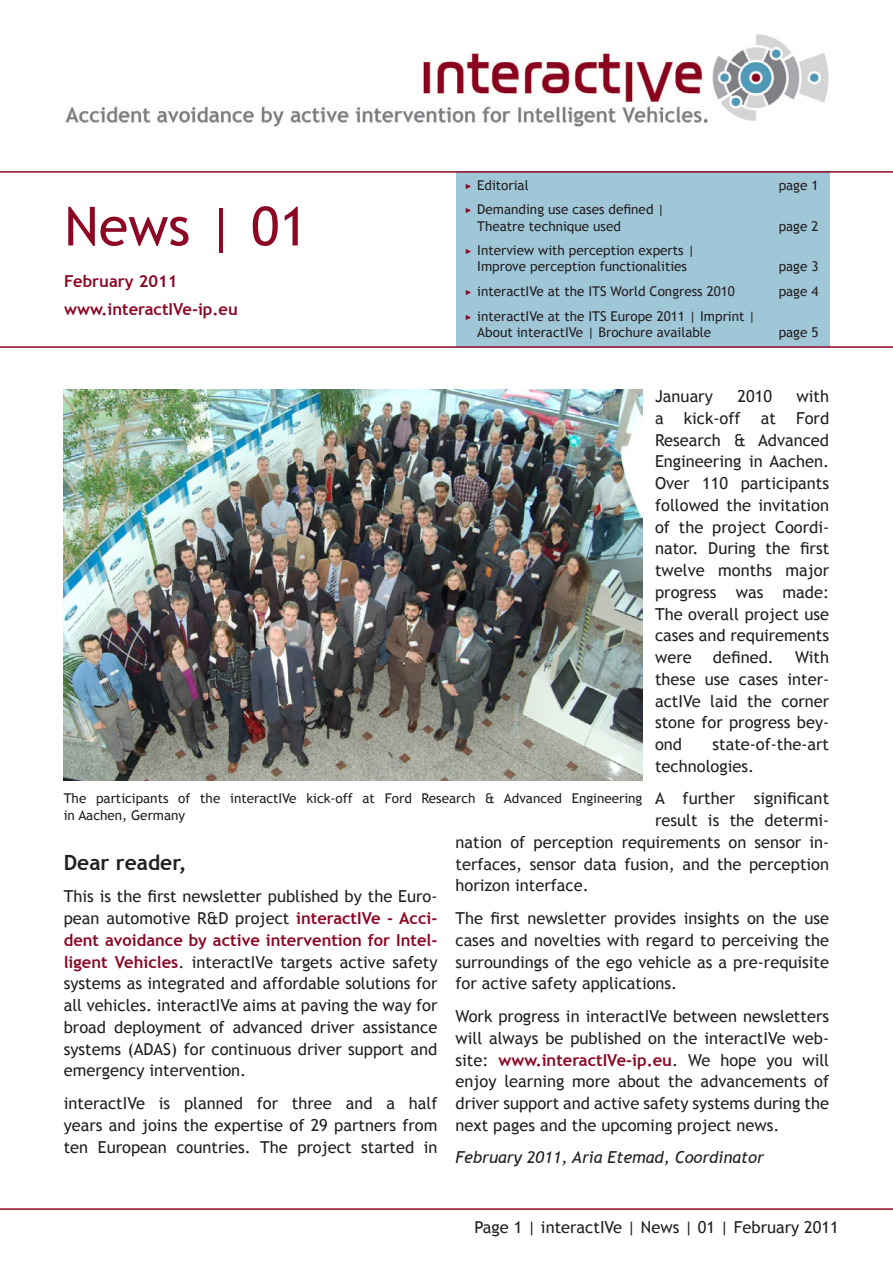
<style>
.page{position:relative;width:893px;height:1263px;background:#fff}
.page>*{position:absolute;margin:0;border:0;box-sizing:border-box;transform-origin:0 0}
.t1{font:54px "Trebuchet MS";color:#8c0825}
.t2{font:700 21px "Trebuchet MS";color:#231f20}
.t3{font:16.5px/21.8px "Trebuchet MS";color:#231f20;text-align:justify}
.t4{font:italic 16.5px "Trebuchet MS";color:#231f20}
.t5{font:700 16.5px "Trebuchet MS";color:#8c0825}
.List{font:13.5px/16.2px "Trebuchet MS";color:#231f20}
.s1{font-family:"Menlo";font-weight:700;color:#8c0825}
.s2{font-weight:700;color:#8c0825}
</style>
<div class="page">
<hr style="left:0;top:1208px;width:893px;height:2px;background:#8c0825">
<img style="left:65px;top:34px;width:764px;height:93px">
<div style="left:456px;top:171px;width:374px;height:175px;background:#9fc7d8"></div>
<hr style="left:0;top:171px;width:893px;height:2px;background:#8c0825">
<hr style="left:0;top:346px;width:893px;height:2px;background:#8c0825">
<img style="left:64px;top:389px;width:578px;height:392px">
<p class="t1" style="left:64px;top:194px;width:245px">News | 01</p>
<p class="t5" style="left:64px;top:270px;width:115px">February 2011</p>
<p class="t5" style="left:64px;top:299px;width:175px">www.interactIVe-ip.eu</p>
<p class="List" style="left:464px;top:177px;width:66px"><span class="s1">▸</span> Editorial</p>
<p class="List" style="left:779px;top:177px;width:41px">page 1</p>
<p class="List" style="left:477px;top:202px;width:189px;text-indent:-13px"><span class="s1">▸</span> Demanding use cases defined |<br>Theatre technique used</p>
<p class="List" style="left:779px;top:218px;width:41px">page 2</p>
<p class="List" style="left:464px;top:243px;width:232px;text-align:center"><span class="s1">▸</span> Interview with perception experts |<br>Improve perception functionalities</p>
<p class="List" style="left:779px;top:259px;width:41px">page 3</p>
<p class="List" style="left:464px;top:283px;width:272px"><span class="s1">▸</span> interactIVe at the ITS World Congress 2010</p>
<p class="List" style="left:779px;top:283px;width:41px">page 4</p>
<p class="List" style="left:477px;top:308px;width:280px;text-indent:-13px"><span class="s1">▸</span> interactIVe at the ITS Europe 2011 | Imprint |<br>About interactIVe | Brochure available</p>
<p class="List" style="left:779px;top:324px;width:41px">page 5</p>
<p class="t3" style="left:655px;top:386px;width:176px;text-indent:142px">with a kick-off at Ford Research &amp; Advanced Engineering in Aachen.<br>Over 110 participants followed the invitation of the project Coordi&shy;nator. During the first twelve months major progress was made:<br>The overall project use cases and requirements were</p>
<p class="t3" style="left:655px;top:386px;width:59px">January</p>
<p class="t3" style="left:737px;top:386px;width:36px">2010</p>
<p class="t3" style="left:655px;top:647px;width:176px;text-indent:140px">With these use cases inter&shy;actIVe laid the corner stone for progress bey&shy;ond</p>
<p class="t3" style="left:713px;top:647px;width:63px">defined.</p>
<p class="t3" style="left:655px;top:734px;width:176px;text-indent:57px">state-of-the-art technologies.</p>
<p class="t3" style="left:655px;top:788px;width:176px">A further significant</p>
<p class="t3" style="left:655px;top:810px;width:176px">result is the determi-</p>
<p class="t3" style="left:455px;top:831px;width:375px">nation of perception requirements on sensor in-</p>
<p class="t3" style="left:455px;top:853px;width:375px">terfaces, sensor data fusion, and the perception</p>
<p class="t3" style="left:455px;top:875px;width:135px">horizon interface.</p>
<p class="t3" style="left:455px;top:908px;width:375px">The first newsletter provides insights on the use cases and novelties with regard to perceiving the surroundings of the ego vehicle as a pre-requisite for active safety applications.</p>
<p class="t3" style="left:455px;top:1005px;width:375px">Work progress in interactIVe between newsletters will always be published on the interactIVe web&shy;site: <span class="s2">www.interactIVe-ip.eu</span>. We hope you will enjoy learning more about the advancements of driver support and active safety systems during the next pages and the upcoming project news.</p>
<p class="t4" style="left:455px;top:1148px;width:310px">February 2011, Aria Etemad, Coordinator</p>
<p class="List" style="left:64px;top:791px;width:580px">The participants of the interactIVe kick-off at Ford Research &amp; Advanced Engineering in Aachen, Germany</p>
<p class="t2" style="left:64px;top:849px;width:124px">Dear reader,</p>
<p class="t3" style="left:64px;top:886px;width:375px">This is the first newsletter published by the Euro&shy;pean automotive R&amp;D project <span class="s2">interactIVe - Acci&shy;dent avoidance by active intervention for Intel&shy;ligent Vehicles</span>. interactIVe targets active safety systems as integrated and affordable solutions for all vehicles. interactIVe aims at paving the way for broad deployment of advanced driver assistance systems (ADAS) for continuous driver support and emergency intervention.</p>
<p class="t3" style="left:64px;top:1092px;width:375px">interactIVe is planned for three and a half years and joins the expertise of 29 partners from ten European countries. The project started in</p>
<p class="t3" style="left:474px;top:1216px;width:366px">Page 1 | interactIVe | News | 01 | February 2011</p>
</div>
